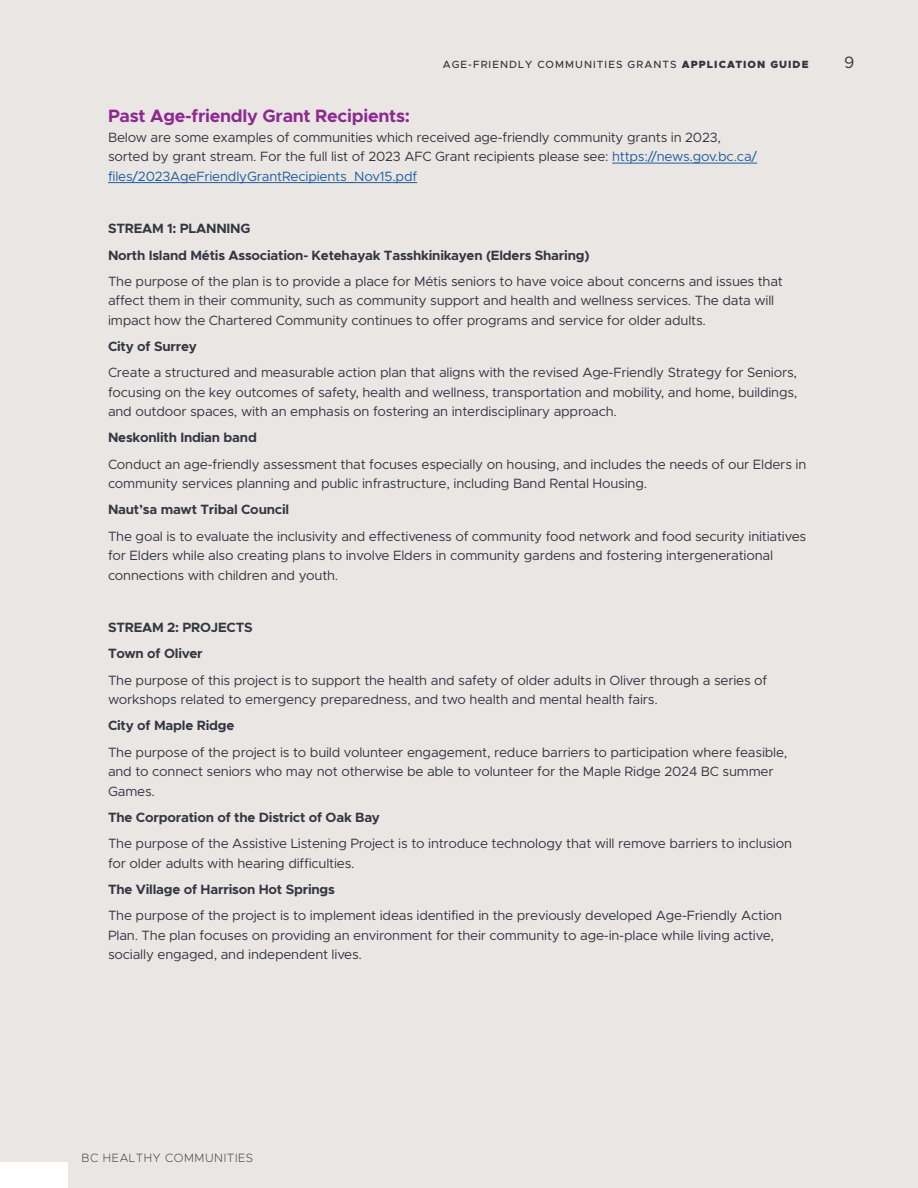
<style>
.page{position:relative;width:918px;height:1188px;background:#e9e6e4}
.page>*{position:absolute;margin:0;border:0;box-sizing:border-box;transform-origin:0 0}
.t1{font:700 18px "Metropolis";letter-spacing:-.015em;color:#8d2a90}
.t2{font:16.5px "Metropolis";color:#343741}
.t3{font:13.5px/19.5px "Metropolis";letter-spacing:-.015em;color:#343741}
.t4{font:700 13.5px/26.2px "Metropolis";letter-spacing:-.015em;color:#343741}
.t5{font:200 12px "Metropolis";letter-spacing:.05em;color:#343741}
.t6{font:500 10.5px "Metropolis";letter-spacing:.1em;color:#343741}
.s1{font-weight:900}
.s2{color:#215e9e}
</style>
<div class="page">
<div style="left:0;top:1162px;width:67px;height:26px;background:#fff"></div>
<hr style="left:612px;top:163px;width:145px;height:1px;background:#215e9e">
<hr style="left:108px;top:182px;width:309px;height:1px;background:#215e9e">
<p class="t6" style="left:443px;top:58px;width:367px">AGE-FRIENDLY COMMUNITIES GRANTS <span class="s1">APPLICATION GUIDE</span></p>
<p class="t2" style="left:844px;top:53px;width:12px">9</p>
<h1 class="t1" style="left:108px;top:105px;width:304px">Past Age-friendly Grant Recipients:</h1>
<p class="t3" style="left:108px;top:127px;width:651px">Below are some examples of communities which received age-friendly community grants in 2023, sorted by grant stream. For the full list of 2023 AFC Grant recipients please see: <span class="s2">https://news.gov.bc.ca/ files/2023AgeFriendlyGrantRecipients_Nov15.pdf</span></p>
<p class="t4" style="left:108px;top:216px;width:483px">STREAM 1: PLANNING<br>North Island Métis Association- Ketehayak Tasshkinikayen (Elders Sharing)</p>
<p class="t3" style="left:108px;top:271px;width:676px">The purpose of the plan is to provide a place for Métis seniors to have voice about concerns and issues that affect them in their community, such as community support and health and wellness services. The data will impact how the Chartered Community continues to offer programs and service for older adults.</p>
<p class="t4" style="left:108px;top:333px;width:91px">City of Surrey</p>
<p class="t3" style="left:108px;top:363px;width:691px;text-align:justify">Create a structured and measurable action plan that aligns with the revised Age-Friendly Strategy for Seniors, focusing on the key outcomes of safety, health and wellness, transportation and mobility, and home, buildings, and outdoor spaces, with an emphasis on fostering an interdisciplinary approach.</p>
<p class="t4" style="left:108px;top:425px;width:150px">Neskonlith Indian band</p>
<p class="t3" style="left:108px;top:454px;width:700px">Conduct an age-friendly assessment that focuses especially on housing, and includes the needs of our Elders in community services planning and public infrastructure, including Band Rental Housing.</p>
<p class="t4" style="left:108px;top:497px;width:183px">Naut’sa mawt Tribal Council</p>
<p class="t3" style="left:108px;top:526px;width:700px">The goal is to evaluate the inclusivity and effectiveness of community food network and food security initiatives for Elders while also creating plans to involve Elders in community gardens and fostering intergenerational connections with children and youth.</p>
<p class="t4" style="left:108px;top:614px;width:146px">STREAM 2: PROJECTS<br>Town of Oliver</p>
<p class="t3" style="left:108px;top:670px;width:661px">The purpose of this project is to support the health and safety of older adults in Oliver through a series of workshops related to emergency preparedness, and two health and mental health fairs.</p>
<p class="t4" style="left:108px;top:713px;width:128px">City of Maple Ridge</p>
<p class="t3" style="left:108px;top:742px;width:681px">The purpose of the project is to build volunteer engagement, reduce barriers to participation where feasible, and to connect seniors who may not otherwise be able to volunteer for the Maple Ridge 2024 BC summer<br>Games.</p>
<p class="t4" style="left:108px;top:804px;width:274px">The Corporation of the District of Oak Bay</p>
<p class="t3" style="left:108px;top:834px;width:686px">The purpose of the Assistive Listening Project is to introduce technology that will remove barriers to inclusion for older adults with hearing difficulties.</p>
<p class="t4" style="left:108px;top:876px;width:228px">The Village of Harrison Hot Springs</p>
<p class="t3" style="left:108px;top:906px;width:676px">The purpose of the project is to implement ideas identified in the previously developed Age-Friendly Action<br>Plan. The plan focuses on providing an environment for their community to age-in-place while living active, socially engaged, and independent lives.</p>
<p class="t5" style="left:82px;top:1150px;width:173px">BC HEALTHY COMMUNITIES</p>
</div>
